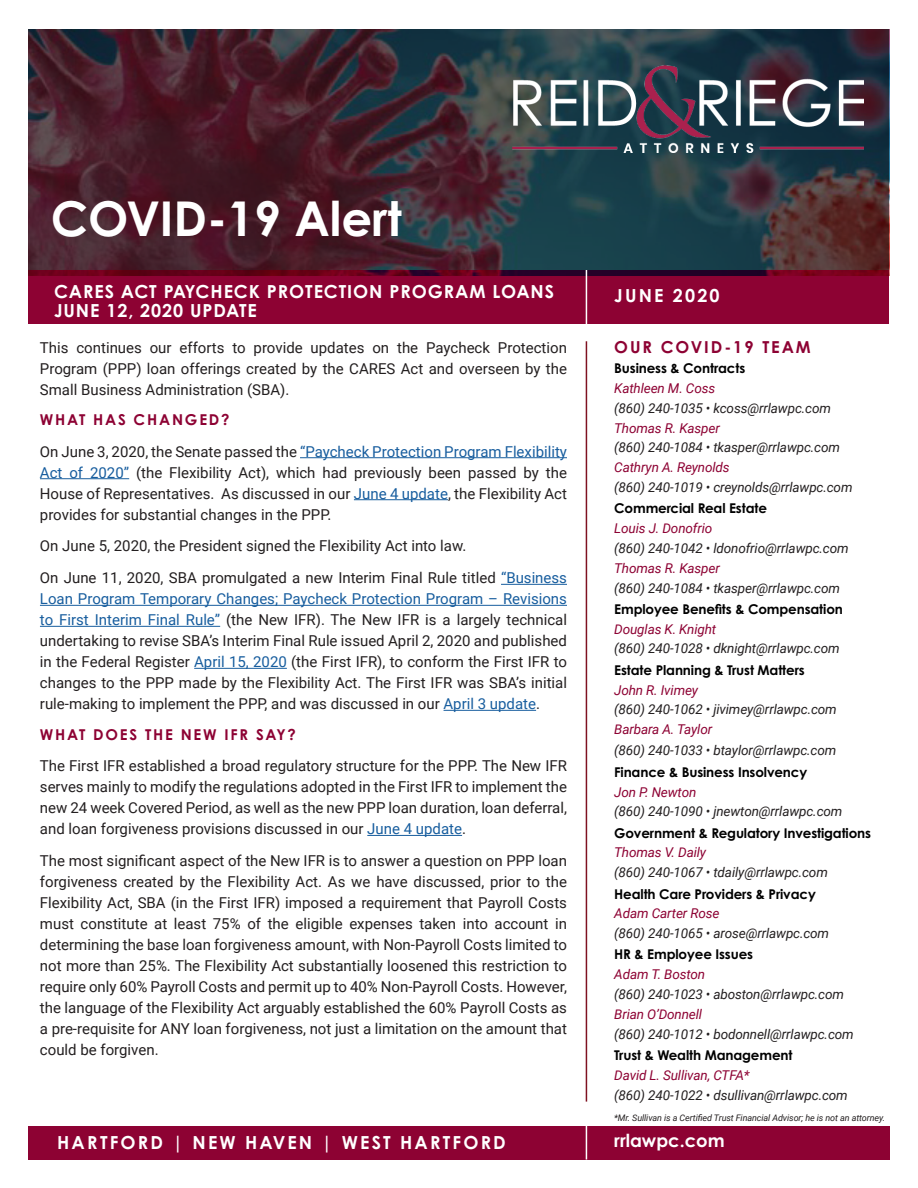
<style>
.page{position:relative;width:918px;height:1188px;background:#fff}
.page>*{position:absolute;margin:0;border:0;box-sizing:border-box;transform-origin:0 0}
.Body_Copy{font:700 48px "Century Gothic Pro";color:#fff}
.Body_Copy-2{font:700 18px/19.5px "Century Gothic Pro";letter-spacing:.05em;color:#fff}
.Body_Copy-3{font:700 18px "Century Gothic Pro";letter-spacing:.12em;color:#fff}
.Body_Copy-4{font:700 18px "Century Gothic Pro";color:#fff}
.Body_Copy-5{font:700 16.5px "Century Gothic Pro";letter-spacing:.12em;color:#8d0233}
.Body_Copy-6{font:15px/21px "Roboto";color:#231f20;text-align:justify}
.Body_Copy-7{font:700 15px "Century Gothic Pro";letter-spacing:.12em;color:#8d0233}
.Body_Copy-8{font:italic 13.5px "Roboto";letter-spacing:-.01em;color:#231f20}
.Body_Copy-9{font:700 13.5px "Century Gothic Pro";letter-spacing:-.01em;color:#000}
.Body_Copy-10{font:italic 13.5px "Roboto";letter-spacing:-.01em;color:#8d0233}
.Body_Copy-11{font:italic 9px "Roboto";letter-spacing:-.01em;color:#231f20}
.s1{color:#175d9e}
</style>
<div class="page">
<div style="left:28px;top:1126px;width:558px;height:34px;background:#8d0233"></div>
<div style="left:586px;top:1126px;width:304px;height:34px;background:#8d0233"></div>
<svg style="left:28px;top:29px;width:862px;height:241px;background:#3a2b36"></svg>
<div style="left:28px;top:270px;width:862px;height:54px;background:#8d0233"></div>
<img style="left:512px;top:66px;width:352px;height:86px">
<hr style="left:300px;top:457px;width:267px;height:1px;background:#175d9e">
<hr style="left:40px;top:478px;width:89px;height:1px;background:#175d9e">
<hr style="left:354px;top:499px;width:94px;height:1px;background:#175d9e">
<hr style="left:501px;top:584px;width:66px;height:1px;background:#175d9e">
<hr style="left:40px;top:605px;width:527px;height:1px;background:#175d9e">
<hr style="left:40px;top:626px;width:180px;height:1px;background:#175d9e">
<hr style="left:194px;top:668px;width:93px;height:1px;background:#175d9e">
<hr style="left:444px;top:710px;width:92px;height:1px;background:#175d9e">
<hr style="left:367px;top:835px;width:95px;height:1px;background:#175d9e">
<hr style="left:586px;top:341px;width:1px;height:761px;background:#7f1221">
<hr style="left:586px;top:1126px;width:1px;height:34px;background:#fff">
<hr style="left:586px;top:270px;width:1px;height:54px;background:#fff">
<p class="Body_Copy" style="left:51px;top:189px;width:353px">COVID-19 Alert</p>
<p class="Body_Copy-2" style="left:54px;top:281px;width:502px">CARES ACT PAYCHECK PROTECTION PROGRAM LOANS<br>JUNE 12, 2020 UPDATE</p>
<p class="Body_Copy-3" style="left:614px;top:285px;width:107px">JUNE 2020</p>
<p class="Body_Copy-6" style="left:40px;top:336px;width:529px">This continues our efforts to provide updates on the Paycheck Protection Program (PPP) loan offerings created by the CARES Act and overseen by the Small Business Administration (SBA).</p>
<p class="Body_Copy-7" style="left:40px;top:410px;width:191px">WHAT HAS CHANGED?</p>
<p class="Body_Copy-6" style="left:40px;top:440px;width:529px">On June 3, 2020, the Senate passed the <span class="s1">“Paycheck Protection Program Flexibility Act of 2020”</span> (the Flexibility Act), which had previously been passed by the House of Representatives. As discussed in our <span class="s1">June 4 update</span>, the Flexibility Act provides for substantial changes in the PPP.</p>
<p class="Body_Copy-6" style="left:40px;top:535px;width:428px">On June 5, 2020, the President signed the Flexibility Act into law.</p>
<p class="Body_Copy-6" style="left:40px;top:567px;width:529px">On June 11, 2020, SBA promulgated a new Interim Final Rule titled <span class="s1">“Business Loan Program Temporary Changes; Paycheck Protection Program – Revisions to First Interim Final Rule”</span> (the New IFR). The New IFR is a largely technical undertaking to revise SBA’s Interim Final Rule issued April 2, 2020 and published in the Federal Register <span class="s1">April 15, 2020</span> (the First IFR), to conform the First IFR to changes to the PPP made by the Flexibility Act. The First IFR was SBA’s initial rule-making to implement the PPP, and was discussed in our <span class="s1">April 3 update</span>.</p>
<p class="Body_Copy-7" style="left:40px;top:725px;width:258px">WHAT DOES THE NEW IFR SAY?</p>
<p class="Body_Copy-6" style="left:40px;top:755px;width:529px">The First IFR established a broad regulatory structure for the PPP. The New IFR serves mainly to modify the regulations adopted in the First IFR to implement the new 24 week Covered Period, as well as the new PPP loan duration, loan deferral, and loan forgiveness provisions discussed in our <span class="s1">June 4 update</span>.</p>
<p class="Body_Copy-6" style="left:40px;top:850px;width:529px">The most significant aspect of the New IFR is to answer a question on PPP loan forgiveness created by the Flexibility Act. As we have discussed, prior to the Flexibility Act, SBA (in the First IFR) imposed a requirement that Payroll Costs must constitute at least 75% of the eligible expenses taken into account in determining the base loan forgiveness amount, with Non-Payroll Costs limited to not more than 25%. The Flexibility Act substantially loosened this restriction to require only 60% Payroll Costs and permit up to 40% Non-Payroll Costs. However, the language of the Flexibility Act arguably established the 60% Payroll Costs as a pre-requisite for ANY loan forgiveness, not just a limitation on the amount that could be forgiven.</p>
<p class="Body_Copy-5" style="left:614px;top:337px;width:198px">OUR COVID-19 TEAM</p>
<p class="Body_Copy-9" style="left:614px;top:360px;width:133px">Business &amp; Contracts</p>
<p class="Body_Copy-10" style="left:614px;top:379px;width:102px">Kathleen M. Coss</p>
<p class="Body_Copy-8" style="left:614px;top:399px;width:218px">(860) 240-1035 • kcoss@rrlawpc.com</p>
<p class="Body_Copy-10" style="left:614px;top:418px;width:107px">Thomas R. Kasper</p>
<p class="Body_Copy-8" style="left:614px;top:438px;width:227px">(860) 240-1084 • tkasper@rrlawpc.com</p>
<p class="Body_Copy-10" style="left:614px;top:458px;width:117px">Cathryn A. Reynolds</p>
<p class="Body_Copy-8" style="left:614px;top:478px;width:240px">(860) 240-1019 • creynolds@rrlawpc.com</p>
<p class="Body_Copy-9" style="left:614px;top:500px;width:154px">Commercial Real Estate</p>
<p class="Body_Copy-10" style="left:614px;top:519px;width:100px">Louis J. Donofrio</p>
<p class="Body_Copy-8" style="left:614px;top:539px;width:236px">(860) 240-1042 • ldonofrio@rrlawpc.com</p>
<p class="Body_Copy-10" style="left:614px;top:558px;width:107px">Thomas R. Kasper</p>
<p class="Body_Copy-8" style="left:614px;top:578px;width:227px">(860) 240-1084 • tkasper@rrlawpc.com</p>
<p class="Body_Copy-9" style="left:614px;top:601px;width:230px">Employee Benefits &amp; Compensation</p>
<p class="Body_Copy-10" style="left:614px;top:619px;width:104px">Douglas K. Knight</p>
<p class="Body_Copy-8" style="left:614px;top:639px;width:227px">(860) 240-1028 • dknight@rrlawpc.com</p>
<p class="Body_Copy-9" style="left:614px;top:661px;width:192px">Estate Planning &amp; Trust Matters</p>
<p class="Body_Copy-10" style="left:614px;top:680px;width:85px">John R. Ivimey</p>
<p class="Body_Copy-8" style="left:614px;top:700px;width:224px">(860) 240-1062 • jivimey@rrlawpc.com</p>
<p class="Body_Copy-10" style="left:614px;top:720px;width:100px">Barbara A. Taylor</p>
<p class="Body_Copy-8" style="left:614px;top:741px;width:224px">(860) 240-1033 • btaylor@rrlawpc.com</p>
<p class="Body_Copy-9" style="left:614px;top:763px;width:195px">Finance &amp; Business Insolvency</p>
<p class="Body_Copy-10" style="left:614px;top:782px;width:84px">Jon P. Newton</p>
<p class="Body_Copy-8" style="left:614px;top:802px;width:230px">(860) 240-1090 • jnewton@rrlawpc.com</p>
<p class="Body_Copy-9" style="left:614px;top:824px;width:258px">Government &amp; Regulatory Investigations</p>
<p class="Body_Copy-10" style="left:614px;top:843px;width:93px">Thomas V. Daily</p>
<p class="Body_Copy-8" style="left:614px;top:863px;width:215px">(860) 240-1067 • tdaily@rrlawpc.com</p>
<p class="Body_Copy-9" style="left:614px;top:885px;width:203px">Health Care Providers &amp; Privacy</p>
<p class="Body_Copy-10" style="left:614px;top:904px;width:107px">Adam Carter Rose</p>
<p class="Body_Copy-8" style="left:614px;top:924px;width:216px">(860) 240-1065 • arose@rrlawpc.com</p>
<p class="Body_Copy-9" style="left:614px;top:946px;width:140px">HR &amp; Employee Issues</p>
<p class="Body_Copy-10" style="left:614px;top:965px;width:92px">Adam T. Boston</p>
<p class="Body_Copy-8" style="left:614px;top:985px;width:231px">(860) 240-1023 • aboston@rrlawpc.com</p>
<p class="Body_Copy-10" style="left:614px;top:1005px;width:89px">Brian O’Donnell</p>
<p class="Body_Copy-8" style="left:614px;top:1024px;width:241px">(860) 240-1012 • bodonnell@rrlawpc.com</p>
<p class="Body_Copy-9" style="left:614px;top:1047px;width:180px">Trust &amp; Wealth Management</p>
<p class="Body_Copy-10" style="left:614px;top:1065px;width:137px">David L. Sullivan, CTFA*</p>
<p class="Body_Copy-8" style="left:614px;top:1085px;width:235px">(860) 240-1022 • dsullivan@rrlawpc.com</p>
<p class="Body_Copy-11" style="left:614px;top:1112px;width:272px">*Mr. Sullivan is a Certified Trust Financial Advisor; he is not an attorney.</p>
<p class="Body_Copy-3" style="left:57px;top:1131px;width:450px">HARTFORD | NEW HAVEN | WEST HARTFORD</p>
<p class="Body_Copy-4" style="left:614px;top:1129px;width:112px">rrlawpc.com</p>
</div>
